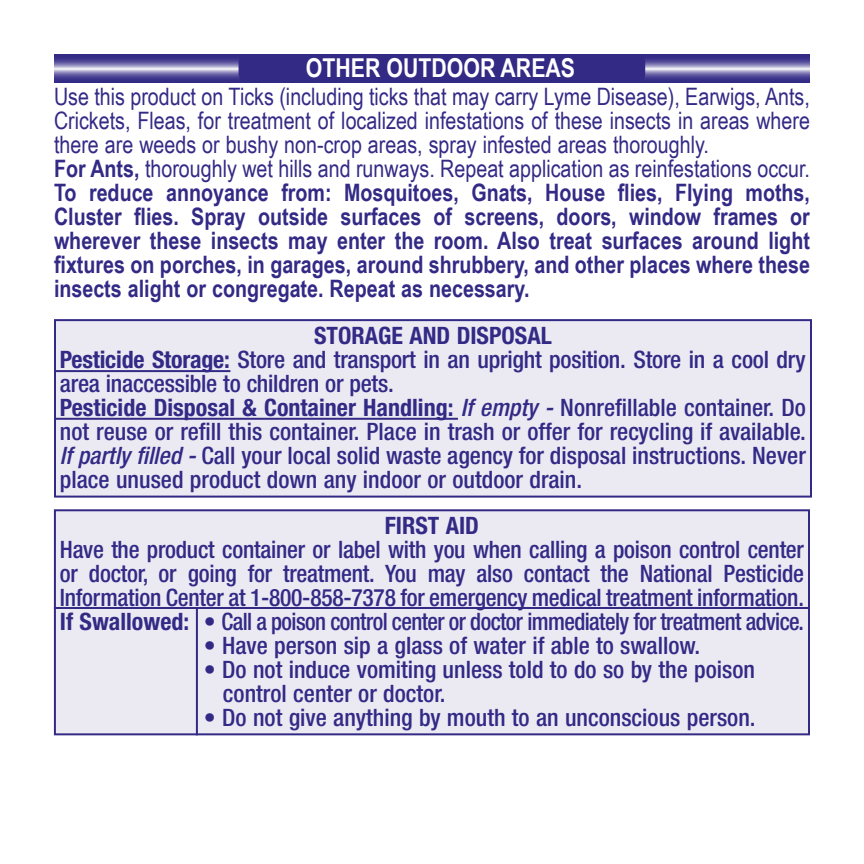
<style>
.page{position:relative;width:864px;height:864px;background:#fff}
.page>*{position:absolute;margin:0;border:0;box-sizing:border-box;transform-origin:0 0}
.t1{font:700 26px "Arial Narrow";color:#fff}
.t2{font:500 condensed 24px/24px "Helvetica Neue";color:#332a86}
.t3{font:700 24px/24px "Arial Narrow";color:#332a86}
.t4{font:700 condensed 24px "Helvetica Neue";color:#332a86}
.s1{font-weight:400}
.s2{font-weight:700}
.s3{font-style:italic}
</style>
<div class="page">
<div style="left:55px;top:320px;width:756px;height:177px;background:#ebeaf3"></div>
<div style="left:54px;top:319px;width:758px;height:179px;border:2px solid #332a86"></div>
<hr style="left:56px;top:370px;width:174px;height:2px;background:#332a86">
<hr style="left:54px;top:418px;width:404px;height:2px;background:#332a86">
<div style="left:55px;top:510px;width:754px;height:224px;background:#ebeaf3"></div>
<div style="left:54px;top:509px;width:756px;height:226px;border:2px solid #332a86"></div>
<hr style="left:54px;top:607px;width:756px;height:2px;background:#332a86">
<hr style="left:196px;top:608px;width:2px;height:127px;background:#332a86">
<svg style="left:54px;top:55px;width:756px;height:28px;background:#6a63a6"></svg>
<div style="left:239px;top:54px;width:406px;height:28px;background:#332a86;border-radius:8px"></div>
<p class="t1" style="left:306px;top:48px;width:271px">OTHER OUTDOOR AREAS</p>
<p class="t3" style="left:54px;top:83px;width:758px"><span class="s1">Use this product on Ticks (including ticks that may carry Lyme Disease), Earwigs, Ants, Crickets, Fleas, for treatment of localized infestations of these insects in areas where there are weeds or bushy non-crop areas, spray infested areas thoroughly.<br></span>For Ants, <span class="s1">thoroughly wet hills and runways. Repeat application as reinfestations occur.<br></span>To reduce annoyance from: Mosquitoes, Gnats, House flies, Flying moths, Cluster flies. Spray outside surfaces of screens, doors, window frames or wherever these insects may enter the room. Also treat surfaces around light fixtures on porches, in garages, around shrubbery, and other places where these insects alight or congregate. Repeat as necessary.</p>
<p class="t2" style="left:60px;top:323px;width:748px;text-indent:254px"><span class="s2">STORAGE AND DISPOSAL<br>Pesticide Storage:</span> Store and transport in an upright position. Store in a cool dry area inaccessible to children or pets.<br><span class="s2">Pesticide Disposal &amp; Container Handling:</span> <span class="s3">If empty -</span> Nonrefillable container. Do not reuse or refill this container. Place in trash or offer for recycling if available.<br><span class="s3">If partly filled -</span> Call your local solid waste agency for disposal instructions. Never place unused product down any indoor or outdoor drain.</p>
<p class="t4" style="left:385px;top:511px;width:96px">FIRST AID</p>
<p class="t2" style="left:60px;top:537px;width:746px;text-align:justify">Have the product container or label with you when calling a poison control center or doctor, or going for treatment. You may also contact the National Pesticide Information Center at 1-800-858-7378 for emergency medical treatment information.<br><span class="s2">If Swallowed:</span> • Call a poison control center or doctor immediately for treatment advice.</p>
<p class="t2" style="left:204px;top:633px;width:498px">• Have person sip a glass of water if able to swallow.</p>
<p class="t2" style="left:223px;top:657px;width:534px;text-indent:-19px">• Do not induce vomiting unless told to do so by the poison control center or doctor.</p>
<p class="t2" style="left:204px;top:705px;width:553px">• Do not give anything by mouth to an unconscious person.</p>
</div>
